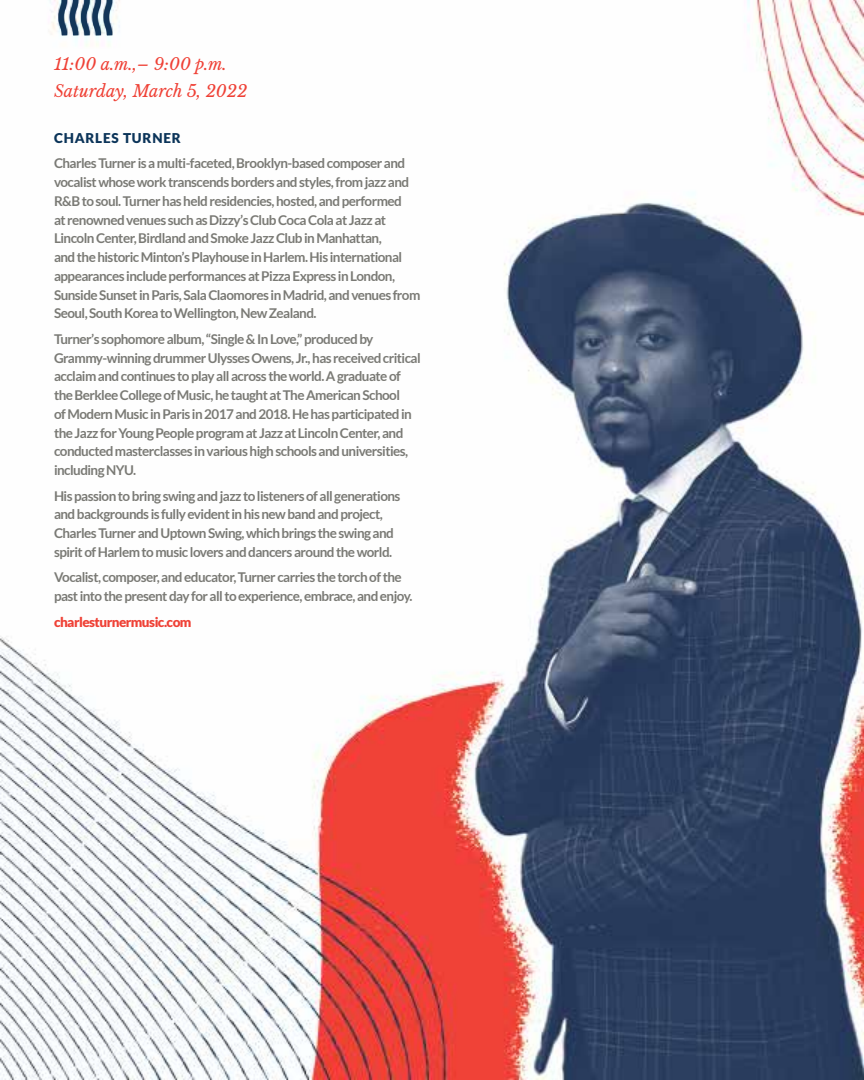
<style>
.page{position:relative;width:864px;height:1080px;background:#fff}
.page>*{position:absolute;margin:0;border:0;box-sizing:border-box;transform-origin:0 0}
.t1{font:italic 16.5px/27px "Libre Baskerville";color:#ef4136}
.t2{font:700 13.5px/18.8px "Lato";letter-spacing:-.04em;color:#7a7a75}
.t3{font:900 13.5px "Lato";letter-spacing:-.04em;color:#ef4136}
.t4{font:900 13.5px "Lato";letter-spacing:.06em;color:#0b3459}
</style>
<div class="page">
<img style="left:0;top:0;width:864px;height:1079px">
<svg style="left:56px;top:0;width:59px;height:41px"></svg>
<p class="t1" style="left:54px;top:51px;width:195px">11:00 a.m.,– 9:00 p.m.<br>Saturday, March 5, 2022</p>
<p class="t4" style="left:54px;top:130px;width:128px">CHARLES TURNER</p>
<p class="t2" style="left:54px;top:154px;width:368px">Charles Turner is a multi-faceted, Brooklyn-based composer and vocalist whose work transcends borders and styles, from jazz and R&amp;B to soul. Turner has held residencies, hosted, and performed<br>at renowned venues such as Dizzy’s Club Coca Cola at Jazz at Lincoln Center, Birdland and Smoke Jazz Club in Manhattan,<br>and the historic Minton’s Playhouse in Harlem. His international appearances include performances at Pizza Express in London, Sunside Sunset in Paris, Sala Claomores in Madrid, and venues from Seoul, South Korea to Wellington, New Zealand.</p>
<p class="t2" style="left:54px;top:329px;width:368px">Turner’s sophomore album, “Single &amp; In Love,” produced by Grammy-winning drummer Ulysses Owens, Jr., has received critical acclaim and continues to play all across the world. A graduate of the Berklee College of Music, he taught at The American School<br>of Modern Music in Paris in 2017 and 2018. He has participated in the Jazz for Young People program at Jazz at Lincoln Center, and conducted masterclasses in various high schools and universities, including NYU.</p>
<p class="t2" style="left:54px;top:486px;width:348px">His passion to bring swing and jazz to listeners of all generations and backgrounds is fully evident in his new band and project, Charles Turner and Uptown Swing, which brings the swing and spirit of Harlem to music lovers and dancers around the world.</p>
<p class="t2" style="left:54px;top:568px;width:360px">Vocalist, composer, and educator, Turner carries the torch of the past into the present day for all to experience, embrace, and enjoy.</p>
<p class="t3" style="left:54px;top:614px;width:139px">charlesturnermusic.com</p>
</div>
